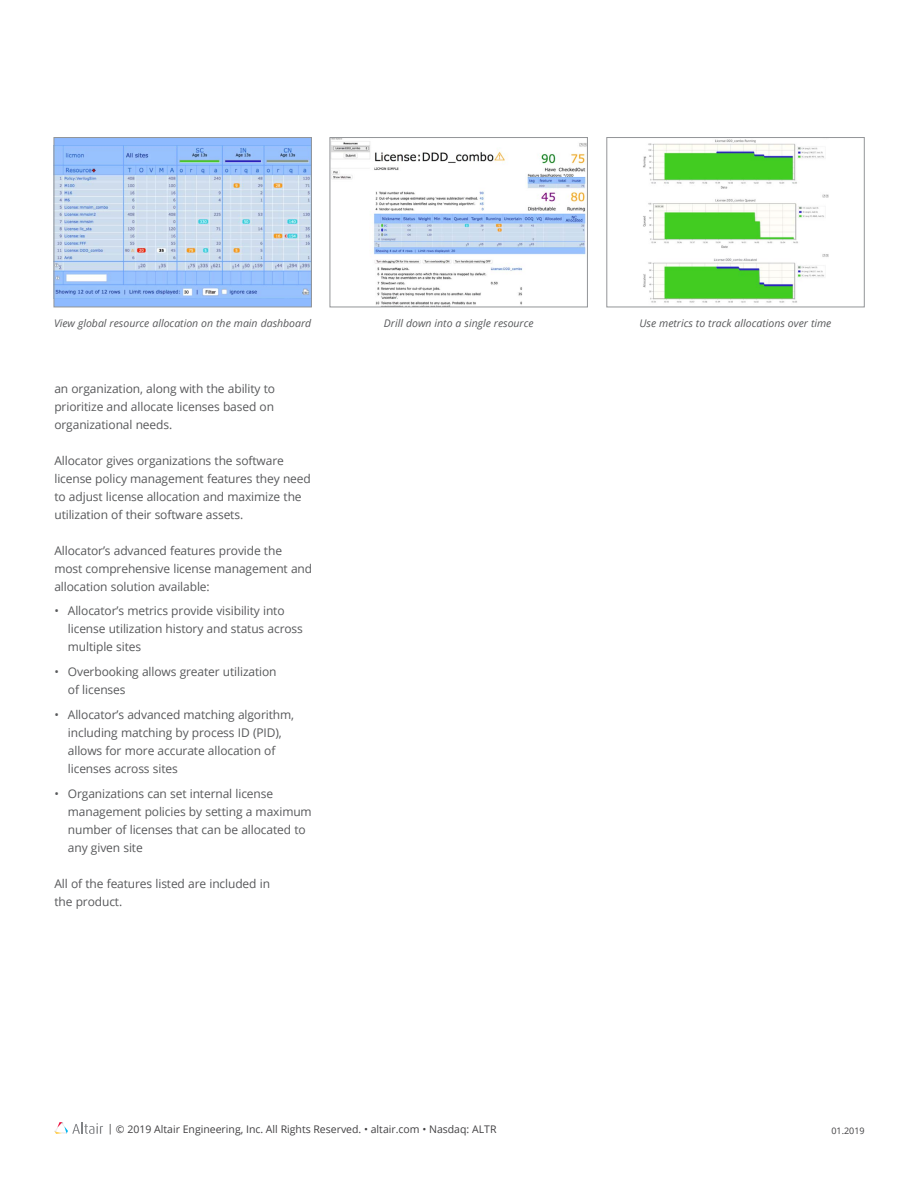
<style>
.page{position:relative;width:918px;height:1188px;background:#fff}
.page>*{position:absolute;margin:0;border:0;box-sizing:border-box;transform-origin:0 0}
.t1{font:12px/18px "Open Sans";letter-spacing:-.01em;color:#58595b}
.t2{font:italic 10.5px "Open Sans";color:#58595b}
.t3{font:10.5px "Open Sans";color:#414042}
.t4{font:9px "Open Sans";color:#414042}
</style>
<div class="page">
<div style="left:54px;top:138px;width:257px;height:169px;background:#8ebaff"></div>
<img style="left:56px;top:146px;width:254px;height:152px">
<div style="left:54px;top:137px;width:258px;height:170px;border:1px solid #939598"></div>
<img style="left:643px;top:139px;width:186px;height:164px">
<div style="left:606px;top:137px;width:259px;height:170px;border:1px solid #939598"></div>
<img style="left:332px;top:139px;width:254px;height:166px">
<div style="left:330px;top:137px;width:258px;height:170px;border:1px solid #939598"></div>
<svg style="left:54px;top:1122px;width:49px;height:12px"></svg>
<p class="t2" style="left:54px;top:316px;width:259px">View global resource allocation on the main dashboard</p>
<p class="t2" style="left:384px;top:316px;width:151px">Drill down into a single resource</p>
<p class="t2" style="left:639px;top:316px;width:194px">Use metrics to track allocations over time</p>
<p class="t1" style="left:54px;top:379px;width:222px;text-align:justify">an organization, along with the ability to prioritize and allocate licenses based on organizational needs.</p>
<p class="t1" style="left:54px;top:451px;width:258px">Allocator gives organizations the software license policy management features they need to adjust license allocation and maximize the utilization of their software assets.</p>
<p class="t1" style="left:54px;top:541px;width:259px">Allocator’s advanced features provide the most comprehensive license management and allocation solution available:</p>
<p class="t1" style="left:68px;top:602px;width:236px;text-indent:-14px">• Allocator’s metrics provide visibility into license utilization history and status across multiple sites</p>
<p class="t1" style="left:68px;top:662px;width:210px;text-indent:-14px">• Overbooking allows greater utilization of licenses</p>
<p class="t1" style="left:68px;top:705px;width:228px;text-indent:-14px">• Allocator’s advanced matching algorithm, including matching by process ID (PID), allows for more accurate allocation of licenses across sites</p>
<p class="t1" style="left:68px;top:784px;width:245px;text-indent:-14px">• Organizations can set internal license management policies by setting a maximum number of licenses that can be allocated to any given site</p>
<p class="t1" style="left:54px;top:874px;width:217px">All of the features listed are included in the product.</p>
<p class="t3" style="left:107px;top:1122px;width:391px">| © 2019 Altair Engineering, Inc. All Rights Reserved. • altair.com • Nasdaq: ALTR</p>
<p class="t4" style="left:831px;top:1125px;width:35px">01.2019</p>
</div>
